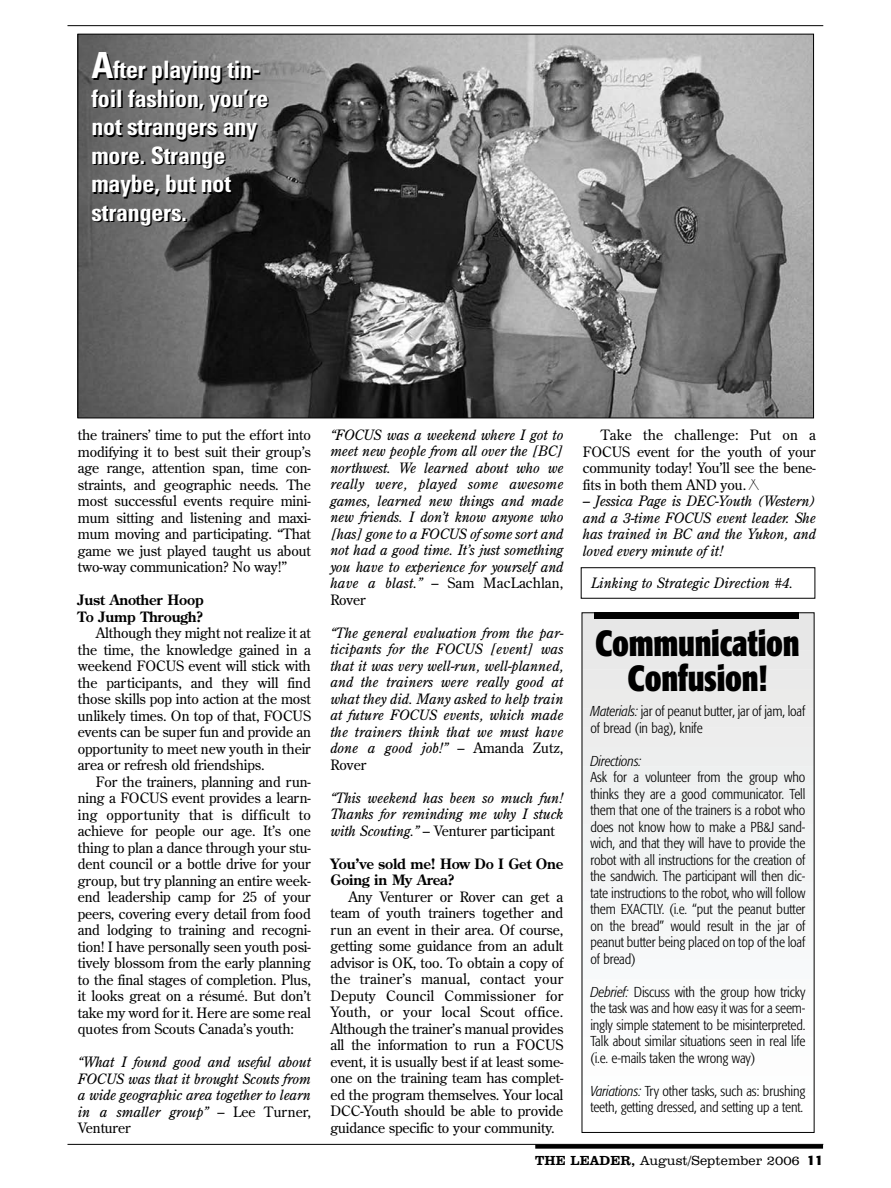
<style>
.page{position:relative;width:891px;height:1188px;background:#fff}
.page>*{position:absolute;margin:0;border:0;box-sizing:border-box;transform-origin:0 0}
.t1{font:700 condensed 36px/34.5px "Formata";letter-spacing:-.01em;color:#000;text-align:center;scale:.9 1}
.t2{font:700 condensed 24px/28.5px "Univers";letter-spacing:-.01em;color:#fff}
.t3{font:14.25px/16.5px "Century Old Style";letter-spacing:-.01em;color:#000;text-align:justify}
.t4{font:italic 14.25px/16.5px "Century Old Style";letter-spacing:-.01em;color:#000;text-align:justify}
.t5{font:300 condensed 14.25px/16.5px "Formata";letter-spacing:-.01em;color:#000}
.t6{font:700 14.25px/16.5px "Century Old Style";letter-spacing:-.015em;color:#000}
.t7{font:italic 300 condensed 14.25px "Formata";letter-spacing:-.01em;color:#000}
.t8{font:300 13.5px "Clarendon BT";color:#000}
.s1{font-size:36px}
.s2{font-style:normal}
.s3{font-family:"Sc Teepee"}
.s4{font-style:italic}
.s5{font-weight:800}
.s6{font-family:"Formata";font-weight:700}
</style>
<div class="page">
<hr style="left:68px;top:1144px;width:755px;height:1px;background:#000">
<div style="left:535px;top:1144px;width:288px;height:5px;background:#000"></div>
<img style="left:80px;top:36px;width:732px;height:380px">
<hr style="left:68px;top:25px;width:755px;height:1px;background:#000">
<div style="left:581px;top:567px;width:234px;height:32px;border:1px solid #000"></div>
<div style="left:582px;top:615px;width:232px;height:13px;background:#e7e7e7"></div>
<div style="left:582px;top:634px;width:232px;height:13px;background:#e7e7e7"></div>
<div style="left:582px;top:653px;width:232px;height:14px;background:#e9e9e9"></div>
<div style="left:582px;top:673px;width:232px;height:13px;background:#eaeaea"></div>
<div style="left:582px;top:692px;width:232px;height:13px;background:#ebebea"></div>
<div style="left:582px;top:711px;width:232px;height:14px;background:#ececec"></div>
<div style="left:582px;top:731px;width:232px;height:13px;background:#ededed"></div>
<div style="left:582px;top:750px;width:232px;height:13px;background:#edeeee"></div>
<div style="left:582px;top:769px;width:232px;height:14px;background:#eef0f0"></div>
<div style="left:582px;top:789px;width:232px;height:13px;background:#eff1f1"></div>
<div style="left:582px;top:808px;width:232px;height:13px;background:#f0f1f1"></div>
<div style="left:582px;top:827px;width:232px;height:14px;background:#f1f3f3"></div>
<div style="left:582px;top:847px;width:232px;height:13px;background:#f1f4f4"></div>
<div style="left:582px;top:866px;width:232px;height:13px;background:#f3f4f4"></div>
<div style="left:582px;top:885px;width:232px;height:13px;background:#f4f5f6"></div>
<div style="left:582px;top:905px;width:232px;height:13px;background:#f5f7f7"></div>
<div style="left:582px;top:924px;width:232px;height:13px;background:#f6f7f7"></div>
<div style="left:582px;top:943px;width:232px;height:13px;background:#f7f8f9"></div>
<div style="left:582px;top:963px;width:232px;height:13px;background:#f7f9fa"></div>
<div style="left:582px;top:982px;width:232px;height:13px;background:#f9fafa"></div>
<div style="left:582px;top:1001px;width:232px;height:13px;background:#fafbfb"></div>
<div style="left:582px;top:1021px;width:232px;height:13px;background:#fbfbfc"></div>
<div style="left:594px;top:612px;width:205px;height:7px;background:#000"></div>
<h2 class="t2" style="left:92px;top:58px;width:178px"><span class="s1">A</span>fter playing tin&shy;foil fashion, you’re not strangers any more. Strange maybe, but not strangers.</h2>
<p class="t3" style="left:78px;top:428px;width:235px">the trainers’ time to put the effort into modifying it to best suit their group’s age range, attention span, time con&shy;straints, and geographic needs. The most successful events require mini&shy;mum sitting and listening and maxi&shy;mum moving and participating. “That game we just played taught us about two-way communication? No way!”</p>
<p class="t6" style="left:78px;top:593px;width:127px">Just Another Hoop<br>To Jump Through?</p>
<p class="t3" style="left:78px;top:626px;width:234px;text-indent:18px">Although they might not realize it at the time, the knowledge gained in a weekend FOCUS event will stick with the participants, and they will find those skills pop into action at the most unlikely times. On top of that, FOCUS events can be super fun and provide an opportunity to meet new youth in their area or refresh old friendships.</p>
<p class="t3" style="left:78px;top:774px;width:235px;text-indent:18px">For the trainers, planning and run&shy;ning a FOCUS event provides a learn&shy;ing opportunity that is difficult to achieve for people our age. It’s one thing to plan a dance through your stu&shy;dent council or a bottle drive for your group, but try planning an entire week&shy;end leadership camp for 25 of your peers, covering every detail from food and lodging to training and recogni&shy;tion! I have personally seen youth posi&shy;tively blossom from the early planning to the final stages of completion. Plus, it looks great on a résumé. But don’t take my word for it. Here are some real quotes from Scouts Canada’s youth:</p>
<p class="t4" style="left:78px;top:1055px;width:235px">“What I found good and useful about FOCUS was that it brought Scouts from a wide geographic area together to learn in a smaller group” <span class="s2">– Lee Turner, Venturer</span></p>
<p class="t4" style="left:330px;top:427px;width:235px">“FOCUS was a weekend where I got to meet new people from all over the [BC] northwest. We learned about who we really were, played some awesome games, learned new things and made new friends. I don’t know anyone who [has] gone to a FOCUS of some sort and not had a good time. It’s just something you have to experience for yourself and have a blast.” <span class="s2">– Sam MacLachlan, Rover</span></p>
<p class="t4" style="left:330px;top:625px;width:235px">“The general evaluation from the par&shy;ticipants for the FOCUS [event] was that it was very well-run, well-planned, and the trainers were really good at what they did. Many asked to help train at future FOCUS events, which made the trainers think that we must have done a good job!” <span class="s2">– Amanda Zutz, Rover</span></p>
<p class="t4" style="left:330px;top:790px;width:234px">“This weekend has been so much fun!<br>Thanks for reminding me why I stuck with Scouting.” <span class="s2">– Venturer participant</span></p>
<p class="t6" style="left:330px;top:856px;width:235px">You’ve sold me! How Do I Get One<br>Going in My Area?</p>
<p class="t3" style="left:330px;top:889px;width:234px;text-indent:18px">Any Venturer or Rover can get a team of youth trainers together and run an event in their area. Of course, getting some guidance from an adult advisor is OK, too. To obtain a copy of the trainer’s manual, contact your Deputy Council Commissioner for Youth, or your local Scout office.<br>Although the trainer’s manual provides all the information to run a FOCUS event, it is usually best if at least some&shy;one on the training team has complet&shy;ed the program themselves. Your local DCC-Youth should be able to provide guidance specific to your community.</p>
<p class="t3" style="left:583px;top:428px;width:234px;text-indent:18px">Take the challenge: Put on a FOCUS event for the youth of your community today! You’ll see the bene&shy;fits in both them AND you.<span class="s3">b</span></p>
<p class="t4" style="left:583px;top:494px;width:234px">– Jessica Page is DEC-Youth (Western) and a 3-time FOCUS event leader. She has trained in BC and the Yukon, and loved every minute of it!</p>
<p class="t4" style="left:591px;top:575px;width:204px">Linking to Strategic Direction #4.</p>
<h1 class="t1" style="left:595px;top:629px;width:229px">Communication<br>Confusion!</h1>
<p class="t5" style="left:590px;top:704px;width:217px"><span class="s4">Materials:</span> jar of peanut butter, jar of jam, loaf of bread (in bag), knife</p>
<p class="t7" style="left:590px;top:755px;width:53px">Directions:</p>
<p class="t5" style="left:590px;top:770px;width:217px;text-align:justify">Ask for a volunteer from the group who thinks they are a good communicator. Tell them that one of the trainers is a robot who does not know how to make a PB&amp;J sand&shy;wich, and that they will have to provide the robot with all instructions for the creation of the sandwich. The participant will then dic&shy;tate instructions to the robot, who will follow them EXACTLY. (i.e. “put the peanut butter on the bread” would result in the jar of peanut butter being placed on top of the loaf of bread)</p>
<p class="t5" style="left:590px;top:985px;width:217px;text-align:justify"><span class="s4">Debrief:</span> Discuss with the group how tricky the task was and how easy it was for a seem&shy;ingly simple statement to be misinterpreted.<br>Talk about similar situations seen in real life (i.e. e-mails taken the wrong way)</p>
<p class="t5" style="left:590px;top:1084px;width:217px"><span class="s4">Variations:</span> Try other tasks, such as: brushing teeth, getting dressed, and setting up a tent.</p>
<p class="t8" style="left:535px;top:1156px;width:289px"><span class="s5">THE LEADER,</span> August/September 2006 <span class="s6">11</span></p>
</div>
